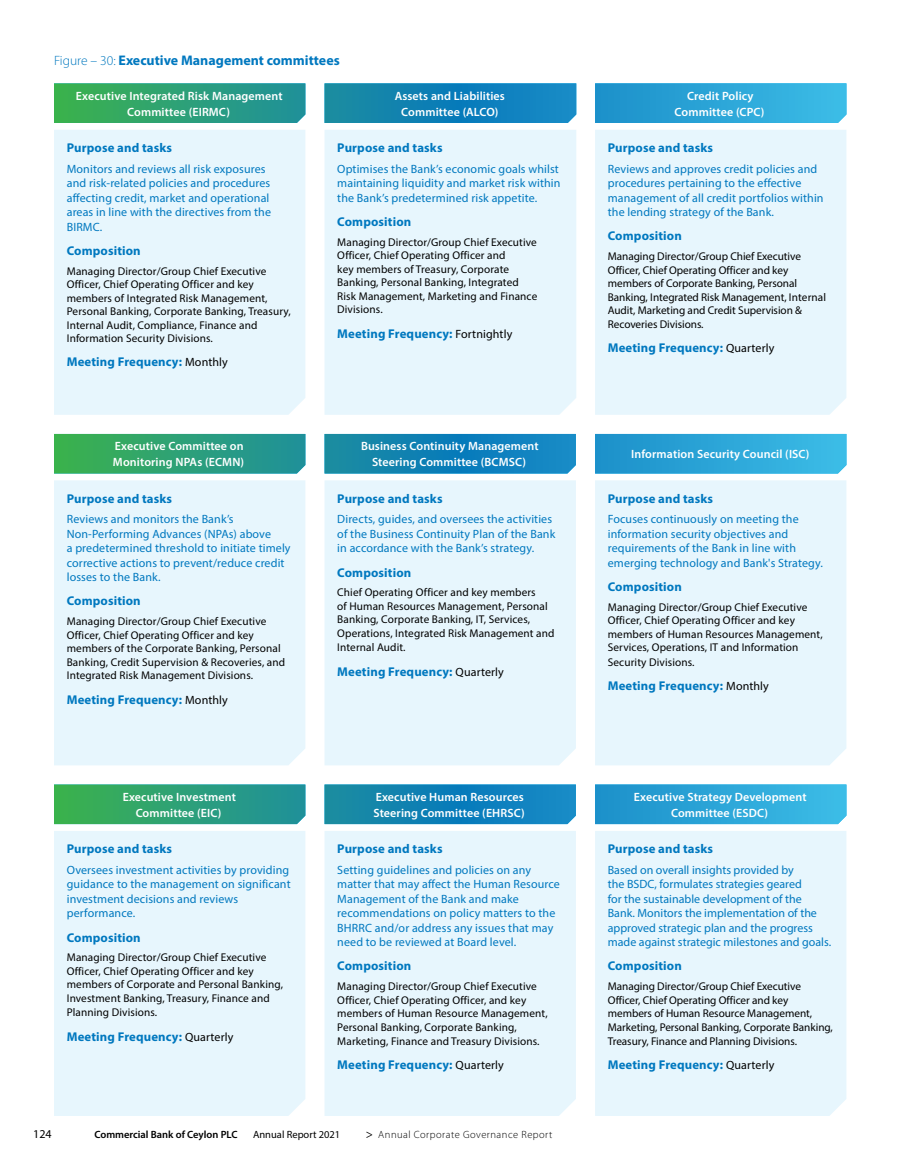
<style>
.page{position:relative;width:923px;height:1170px;background:#fff}
.page>*{position:absolute;margin:0;border:0;box-sizing:border-box;transform-origin:0 0}
.t1{font:700 13.95px "Myriad Pro";color:#0078bf}
.t2{font:700 12.75px "Myriad Pro";letter-spacing:.01em;color:#0078bf}
.t3{font:12px/14.4px "Myriad Pro";letter-spacing:.01em;color:#0078bf}
.t4{font:600 12px/15.8px "Myriad Pro";letter-spacing:.01em;color:#fff;text-align:center}
.t5{font:12px "Myriad Pro";color:#000}
.t6{font:11.25px/13.8px "Myriad Pro";letter-spacing:.01em;color:#000}
.t7{font:300 10.5px "Myriad Pro";letter-spacing:.045em;color:#000}
.t8{font:600 10.5px "Myriad Pro";color:#000}
.t9{font:10.5px "Myriad Pro";color:#000}
.s1{font-weight:300;font-size:13.5px}
.s2{font-weight:400;font-size:12px;color:#000}
.s3{font-weight:400;font-size:12px}
</style>
<div class="page">
<svg style="left:595px;top:434px;width:251px;height:39px;background:#2ca6d8"></svg>
<svg style="left:324px;top:434px;width:252px;height:39px;background:#1284b6"></svg>
<div style="left:324px;top:480px;width:252px;height:285px;background:#e7f6fd"></div>
<svg style="left:54px;top:434px;width:251px;height:39px;background:#2da174"></svg>
<div style="left:54px;top:480px;width:251px;height:285px;background:#e7f6fd"></div>
<div style="left:595px;top:480px;width:251px;height:285px;background:#e7f6fd"></div>
<svg style="left:54px;top:784px;width:251px;height:40px;background:#2fa276"></svg>
<div style="left:54px;top:831px;width:251px;height:284px;background:#e7f6fd"></div>
<svg style="left:324px;top:784px;width:252px;height:40px;background:#1385b7"></svg>
<div style="left:324px;top:831px;width:252px;height:284px;background:#e7f6fd"></div>
<svg style="left:595px;top:784px;width:251px;height:40px;background:#2da7d8"></svg>
<div style="left:595px;top:831px;width:251px;height:284px;background:#e7f6fd"></div>
<svg style="left:54px;top:83px;width:251px;height:40px;background:#2ea176"></svg>
<div style="left:54px;top:130px;width:251px;height:285px;background:#e7f6fd"></div>
<svg style="left:324px;top:83px;width:252px;height:40px;background:#1284b7"></svg>
<div style="left:324px;top:130px;width:252px;height:285px;background:#e7f6fd"></div>
<svg style="left:595px;top:83px;width:251px;height:40px;background:#2da6d8"></svg>
<div style="left:595px;top:130px;width:251px;height:285px;background:#e7f6fd"></div>
<p class="t1" style="left:54px;top:51px;width:287px"><span class="s1">Figure – 30:</span> Executive Management committees</p>
<p class="t4" style="left:76px;top:88px;width:208px">Executive Integrated Risk Management<br>Committee (EIRMC)</p>
<p class="t2" style="left:67px;top:139px;width:107px">Purpose and tasks</p>
<p class="t3" style="left:67px;top:161px;width:206px">Monitors and reviews all risk exposures and risk-related policies and procedures affecting credit, market and operational areas in line with the directives from the BIRMC.</p>
<p class="t2" style="left:67px;top:242px;width:75px">Composition</p>
<p class="t6" style="left:67px;top:264px;width:225px">Managing Director/Group Chief Executive Officer, Chief Operating Officer and key members of Integrated Risk Management, Personal Banking, Corporate Banking, Treasury, Internal Audit, Compliance, Finance and Information Security Divisions.</p>
<p class="t2" style="left:67px;top:354px;width:163px">Meeting Frequency: <span class="s2">Monthly</span></p>
<p class="t4" style="left:113px;top:438px;width:133px;text-align:left">Executive Committee on<br>Monitoring NPAs (ECMN)</p>
<p class="t2" style="left:67px;top:490px;width:107px">Purpose and tasks</p>
<p class="t3" style="left:67px;top:512px;width:225px">Reviews and monitors the Bank’s Non-Performing Advances (NPAs) above<br>a predetermined threshold to initiate timely corrective actions to prevent/reduce credit losses to the Bank.</p>
<p class="t2" style="left:67px;top:592px;width:75px">Composition</p>
<p class="t6" style="left:67px;top:614px;width:220px">Managing Director/Group Chief Executive Officer, Chief Operating Officer and key members of the Corporate Banking, Personal Banking, Credit Supervision &amp; Recoveries, and Integrated Risk Management Divisions.</p>
<p class="t2" style="left:67px;top:691px;width:163px">Meeting Frequency: <span class="s2">Monthly</span></p>
<p class="t4" style="left:123px;top:788px;width:115px">Executive Investment<br>Committee (EIC)</p>
<p class="t2" style="left:67px;top:840px;width:107px">Purpose and tasks</p>
<p class="t3" style="left:67px;top:862px;width:225px">Oversees investment activities by providing guidance to the management on significant investment decisions and reviews performance.</p>
<p class="t2" style="left:67px;top:928px;width:75px">Composition</p>
<p class="t6" style="left:67px;top:950px;width:218px">Managing Director/Group Chief Executive Officer, Chief Operating Officer and key members of Corporate and Personal Banking, Investment Banking, Treasury, Finance and Planning Divisions.</p>
<p class="t2" style="left:67px;top:1027px;width:168px">Meeting Frequency: <span class="s2">Quarterly</span></p>
<p class="t4" style="left:395px;top:88px;width:112px">Assets and Liabilities<br>Committee (ALCO)</p>
<p class="t2" style="left:337px;top:139px;width:107px">Purpose and tasks</p>
<p class="t3" style="left:337px;top:161px;width:225px">Optimises the Bank’s economic goals whilst maintaining liquidity and market risk within the Bank’s predetermined risk appetite.</p>
<p class="t2" style="left:337px;top:213px;width:75px">Composition</p>
<p class="t6" style="left:337px;top:235px;width:202px">Managing Director/Group Chief Executive Officer, Chief Operating Officer and<br>key members of Treasury, Corporate Banking, Personal Banking, Integrated Risk Management, Marketing and Finance Divisions.</p>
<p class="t2" style="left:337px;top:325px;width:176px">Meeting Frequency: <span class="s2">Fortnightly</span></p>
<p class="t4" style="left:361px;top:438px;width:179px">Business Continuity Management<br>Steering Committee (BCMSC)</p>
<p class="t2" style="left:337px;top:490px;width:107px">Purpose and tasks</p>
<p class="t3" style="left:337px;top:512px;width:219px">Directs, guides, and oversees the activities of the Business Continuity Plan of the Bank in accordance with the Bank’s strategy.</p>
<p class="t2" style="left:337px;top:564px;width:75px">Composition</p>
<p class="t6" style="left:337px;top:585px;width:219px">Chief Operating Officer and key members<br>of Human Resources Management, Personal Banking, Corporate Banking, IT, Services, Operations, Integrated Risk Management and Internal Audit.</p>
<p class="t2" style="left:337px;top:663px;width:168px">Meeting Frequency: <span class="s2">Quarterly</span></p>
<p class="t4" style="left:373px;top:788px;width:153px;text-align:left">Executive Human Resources<br>Steering Committee (EHRSC)</p>
<p class="t2" style="left:337px;top:840px;width:107px">Purpose and tasks</p>
<p class="t3" style="left:337px;top:862px;width:224px">Setting guidelines and policies on any matter that may affect the Human Resource Management of the Bank and make recommendations on policy matters to the BHRRC and/or address any issues that may need to be reviewed at Board level.</p>
<p class="t2" style="left:337px;top:957px;width:75px">Composition</p>
<p class="t6" style="left:337px;top:979px;width:212px">Managing Director/Group Chief Executive Officer, Chief Operating Officer, and key members of Human Resource Management, Personal Banking, Corporate Banking, Marketing, Finance and Treasury Divisions.</p>
<p class="t2" style="left:337px;top:1056px;width:168px">Meeting Frequency: <span class="s2">Quarterly</span></p>
<p class="t5" style="left:33px;top:1126px;width:20px">124</p>
<p class="t8" style="left:94px;top:1127px;width:145px">Commercial Bank of Ceylon PLC</p>
<p class="t9" style="left:253px;top:1127px;width:89px">Annual Report 2021</p>
<p class="t7" style="left:366px;top:1128px;width:188px"><span class="s3">&gt;</span> Annual Corporate Governance Report</p>
<p class="t4" style="left:674px;top:88px;width:91px">Credit Policy<br>Committee (CPC)</p>
<p class="t2" style="left:608px;top:139px;width:107px">Purpose and tasks</p>
<p class="t3" style="left:608px;top:161px;width:217px">Reviews and approves credit policies and procedures pertaining to the effective management of all credit portfolios within the lending strategy of the Bank.</p>
<p class="t2" style="left:608px;top:228px;width:75px">Composition</p>
<p class="t6" style="left:608px;top:249px;width:220px">Managing Director/Group Chief Executive Officer, Chief Operating Officer and key members of Corporate Banking, Personal Banking, Integrated Risk Management, Internal Audit, Marketing and Credit Supervision &amp; Recoveries Divisions.</p>
<p class="t2" style="left:608px;top:339px;width:168px">Meeting Frequency: <span class="s2">Quarterly</span></p>
<p class="t4" style="left:631px;top:446px;width:180px">Information Security Council (ISC)</p>
<p class="t2" style="left:608px;top:490px;width:107px">Purpose and tasks</p>
<p class="t3" style="left:608px;top:512px;width:217px">Focuses continuously on meeting the information security objectives and requirements of the Bank in line with emerging technology and Bank's Strategy.</p>
<p class="t2" style="left:608px;top:578px;width:75px">Composition</p>
<p class="t6" style="left:608px;top:600px;width:216px">Managing Director/Group Chief Executive Officer, Chief Operating Officer and key members of Human Resources Management, Services, Operations, IT and Information Security Divisions.</p>
<p class="t2" style="left:608px;top:677px;width:163px">Meeting Frequency: <span class="s2">Monthly</span></p>
<p class="t4" style="left:634px;top:788px;width:174px">Executive Strategy Development<br>Committee (ESDC)</p>
<p class="t2" style="left:608px;top:840px;width:107px">Purpose and tasks</p>
<p class="t3" style="left:608px;top:862px;width:225px">Based on overall insights provided by<br>the BSDC, formulates strategies geared<br>for the sustainable development of the Bank. Monitors the implementation of the approved strategic plan and the progress made against strategic milestones and goals.</p>
<p class="t2" style="left:608px;top:957px;width:75px">Composition</p>
<p class="t6" style="left:608px;top:979px;width:227px">Managing Director/Group Chief Executive Officer, Chief Operating Officer and key members of Human Resource Management, Marketing, Personal Banking, Corporate Banking, Treasury, Finance and Planning Divisions.</p>
<p class="t2" style="left:608px;top:1056px;width:168px">Meeting Frequency: <span class="s2">Quarterly</span></p>
</div>
